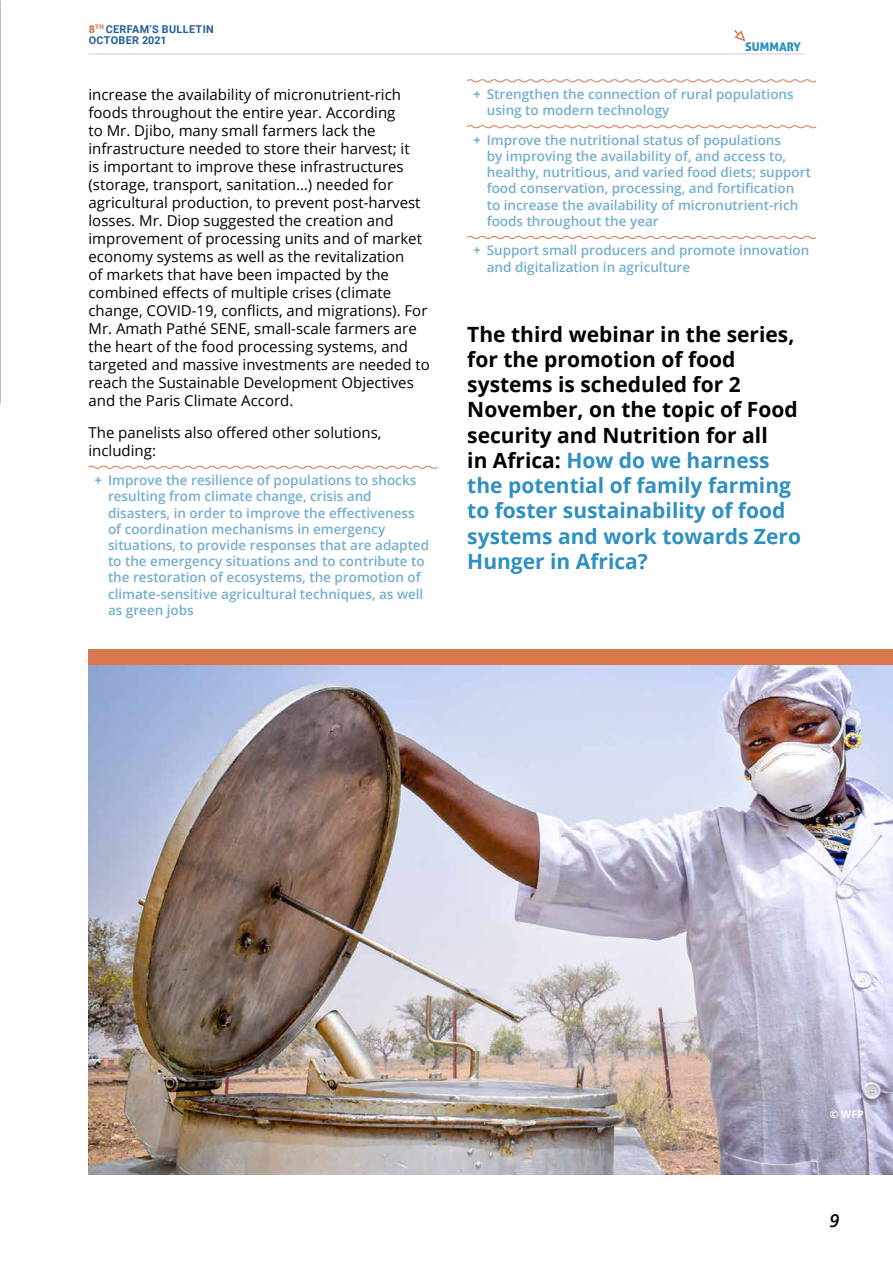
<style>
.page{position:relative;width:893px;height:1263px;background:#fff}
.page>*{position:absolute;margin:0;border:0;box-sizing:border-box;transform-origin:0 0}
.t1{font:700 21px/25.2px "Open Sans";color:#000}
.t2{font:italic 600 18px "Open Sans";color:#000}
.t3{font:15px/18px "Open Sans";color:#000}
.t4{font:600 13.5px/16.2px "Open Sans";color:#74aece}
.t5{font:12px "Aller Display";color:#2e90c0}
.t6{font:700 10.8px/10.8px "Roboto";letter-spacing:.035em;color:#215e9e}
.t7{font:700 10.5px "Open Sans";color:#fff}
.s1{font-weight:900;color:#d8764d}
.s2{font-weight:700;font-style:italic}
.s3{color:#2e90c0}
</style>
<div class="page">
<hr style="left:88px;top:54px;width:716px;height:1px;background:#cdcfd0">
<svg style="left:734px;top:30px;width:12px;height:12px"></svg>
<svg style="left:88px;top:465px;width:350px;height:4px"></svg>
<svg style="left:467px;top:79px;width:350px;height:4px"></svg>
<svg style="left:467px;top:125px;width:350px;height:4px"></svg>
<svg style="left:467px;top:235px;width:350px;height:4px"></svg>
<img style="left:0;top:0;width:1px;height:403px">
<div style="left:88px;top:649px;width:805px;height:525px;background:#d8764d"></div>
<img style="left:88px;top:665px;width:805px;height:509px">
<p class="t6" style="left:89px;top:23px;width:127px"><span class="s1">8</span><sup>TH</sup> CERFAM’S BULLETIN<br>OCTOBER 2021</p>
<p class="t3" style="left:88px;top:85px;width:343px">increase the availability of micronutrient-rich foods throughout the entire year. According<br>to Mr. Djibo, many small farmers lack the infrastructure needed to store their harvest; it<br>is important to improve these infrastructures (storage, transport, sanitation…) needed for agricultural production, to prevent post-harvest losses. Mr. Diop suggested the creation and improvement of processing units and of market economy systems as well as the revitalization<br>of markets that have been impacted by the combined effects of multiple crises (climate change, COVID-19, conflicts, and migrations). For Mr. Amath Pathé SENE, small-scale farmers are the heart of the food processing systems, and targeted and massive investments are needed to reach the Sustainable Development Objectives and the Paris Climate Accord.</p>
<p class="t3" style="left:88px;top:423px;width:295px">The panelists also offered other solutions, including:</p>
<p class="t4" style="left:108px;top:472px;width:323px;text-indent:-14px"><span class="s2">+</span> Improve the resilience of populations to shocks resulting from climate change, crisis and disasters, in order to improve the effectiveness of coordination mechanisms in emergency situations, to provide responses that are adapted to the emergency situations and to contribute to the restoration of ecosystems, the promotion of climate-sensitive agricultural techniques, as well as green jobs</p>
<p class="t5" style="left:745px;top:39px;width:57px">SUMMARY</p>
<p class="t4" style="left:487px;top:86px;width:308px;text-indent:-14px"><span class="s2">+</span> Strengthen the connection of rural populations using to modern technology</p>
<p class="t4" style="left:487px;top:131px;width:326px;text-indent:-14px"><span class="s2">+</span> Improve the nutritional status of populations<br>by improving the availability of, and access to, healthy, nutritious, and varied food diets; support food conservation, processing, and fortification to increase the availability of micronutrient-rich foods throughout the year</p>
<p class="t4" style="left:487px;top:242px;width:324px;text-indent:-14px"><span class="s2">+</span> Support small producers and promote innovation and digitalization in agriculture</p>
<p class="t1" style="left:467px;top:321px;width:335px">The third webinar in the series, for the promotion of food systems is scheduled for 2<br>November, on the topic of Food security and Nutrition for all<br>in Africa: <span class="s3">How do we harness the potential of family farming to foster sustainability of food systems and work towards Zero<br>Hunger in Africa?</span></p>
<p class="t7" style="left:830px;top:1107px;width:35px">© WFP</p>
<p class="t2" style="left:829px;top:1208px;width:11px">9</p>
</div>
